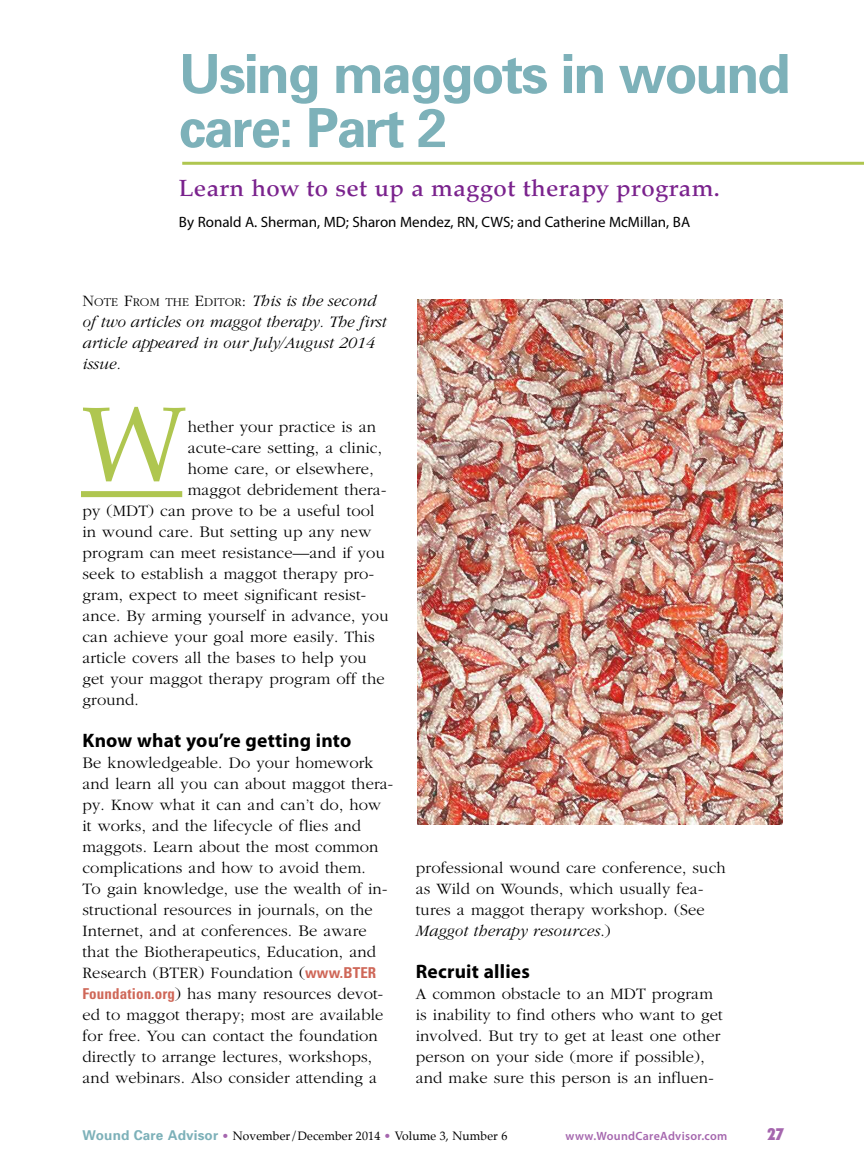
<style>
.page{position:relative;width:864px;height:1175px;background:#fff}
.page>*{position:absolute;margin:0;border:0;box-sizing:border-box;transform-origin:0 0}
.t1{font:105.45px "Palatino";color:#afc650}
.t2{font:700 54px/54px "Univers";letter-spacing:-.04em;color:#7db1b9}
.t3{font:500 23.25px "Palatino";letter-spacing:.015em;color:#7a228d}
.t4{font:700 19.5px "Myriad Pro";letter-spacing:.01em;color:#000}
.t5{font:300 16.5px/21px "Garamond";letter-spacing:.01em;color:#000}
.t6{font:italic 300 16.5px/21px "Garamond";color:#000}
.t7{font:900 condensed 16.5px "Futura BT";color:#a566ae}
.t8{font:15px "Myriad Pro";color:#000}
.t9{font:12px "Palatino";letter-spacing:.01em;color:#000}
.t10{font:600 12px "Myriad Pro";letter-spacing:.025em;color:#a566ae}
.s1{font-style:normal}
.s2{font-style:normal;font-size:12.3px}
.s3{font-family:"Univers";font-weight:700;font-stretch:condensed;font-size:15px;color:#cf6758}
.s4{font-style:italic}
.s5{font-family:"Univers";font-weight:700;font-size:13.5px;color:#7db1b9}
.s6{color:#a566ae}
</style>
<div class="page">
<hr style="left:182px;top:162px;width:682px;height:3px;background:#afc650">
<div style="left:81px;top:491px;width:101px;height:6px;background:#afc650"></div>
<img style="left:417px;top:299px;width:366px;height:525px">
<h2 class="t2" style="left:179px;top:52px;width:613px">Using maggots in wound care: Part 2</h2>
<h3 class="t3" style="left:179px;top:179px;width:543px">Learn how to set up a maggot therapy program.</h3>
<p class="t8" style="left:179px;top:217px;width:513px">By Ronald A. Sherman, MD; Sharon Mendez, RN, CWS; and Catherine McMillan, BA</p>
<p class="t6" style="left:82px;top:290px;width:305px"><span class="s1">N</span><span class="s2">OTE</span> <span class="s1">F</span><span class="s2">ROM THE</span> <span class="s1">E</span><span class="s2">DITOR</span><span class="s1">:</span> This is the second of two articles on maggot therapy. The first article appeared in our July/August 2014 issue.</p>
<h1 class="t1" style="left:82px;top:394px;width:107px">W</h1>
<p class="t5" style="left:188px;top:416px;width:190px">hether your practice is an</p>
<p class="t5" style="left:188px;top:437px;width:196px">acute-care setting, a clinic,</p>
<p class="t5" style="left:188px;top:458px;width:187px">home care, or elsewhere,</p>
<p class="t5" style="left:188px;top:479px;width:200px">maggot debridement thera-</p>
<p class="t5" style="left:82px;top:500px;width:294px">py (MDT) can prove to be a useful tool</p>
<p class="t5" style="left:82px;top:521px;width:290px">in wound care. But setting up any new</p>
<p class="t5" style="left:82px;top:542px;width:304px">program can meet resistance—and if you</p>
<p class="t5" style="left:82px;top:563px;width:293px">seek to establish a maggot therapy pro-</p>
<p class="t5" style="left:82px;top:584px;width:285px">gram, expect to meet significant resist-</p>
<p class="t5" style="left:82px;top:605px;width:308px">ance. By arming yourself in advance, you</p>
<p class="t5" style="left:82px;top:626px;width:294px">can achieve your goal more easily. This</p>
<p class="t5" style="left:82px;top:647px;width:286px">article covers all the bases to help you</p>
<p class="t5" style="left:82px;top:668px;width:304px">get your maggot therapy program off the</p>
<p class="t5" style="left:82px;top:689px;width:58px">ground.</p>
<p class="t4" style="left:82px;top:733px;width:271px">Know what you’re getting into</p>
<p class="t5" style="left:82px;top:752px;width:312px">Be knowledgeable. Do your homework and learn all you can about maggot thera&shy;py. Know what it can and can’t do, how it works, and the lifecycle of flies and maggots. Learn about the most common complications and how to avoid them.<br>To gain knowledge, use the wealth of in&shy;structional resources in journals, on the Internet, and at conferences. Be aware that the Biotherapeutics, Education, and Research (BTER) Foundation (<span class="s3">www.BTER Foundation.org</span>) has many resources devot&shy;ed to maggot therapy; most are available for free. You can contact the foundation directly to arrange lectures, workshops, and webinars. Also consider attending a</p>
<p class="t5" style="left:416px;top:857px;width:311px">professional wound care conference, such as Wild on Wounds, which usually fea&shy;tures a maggot therapy workshop. (See <span class="s4">Maggot therapy resources</span>.)</p>
<p class="t4" style="left:416px;top:964px;width:116px">Recruit allies</p>
<p class="t5" style="left:416px;top:983px;width:309px">A common obstacle to an MDT program is inability to find others who want to get involved. But try to get at least one other person on your side (more if possible), and make sure this person is an influen-</p>
<p class="t9" style="left:82px;top:1130px;width:426px"><span class="s5">Wound Care Advisor</span> <span class="s6">•</span> November/December 2014 <span class="s6">•</span> Volume 3, Number 6</p>
<p class="t10" style="left:566px;top:1131px;width:163px">www.WoundCareAdvisor.com</p>
<p class="t7" style="left:768px;top:1127px;width:18px">27</p>
</div>
